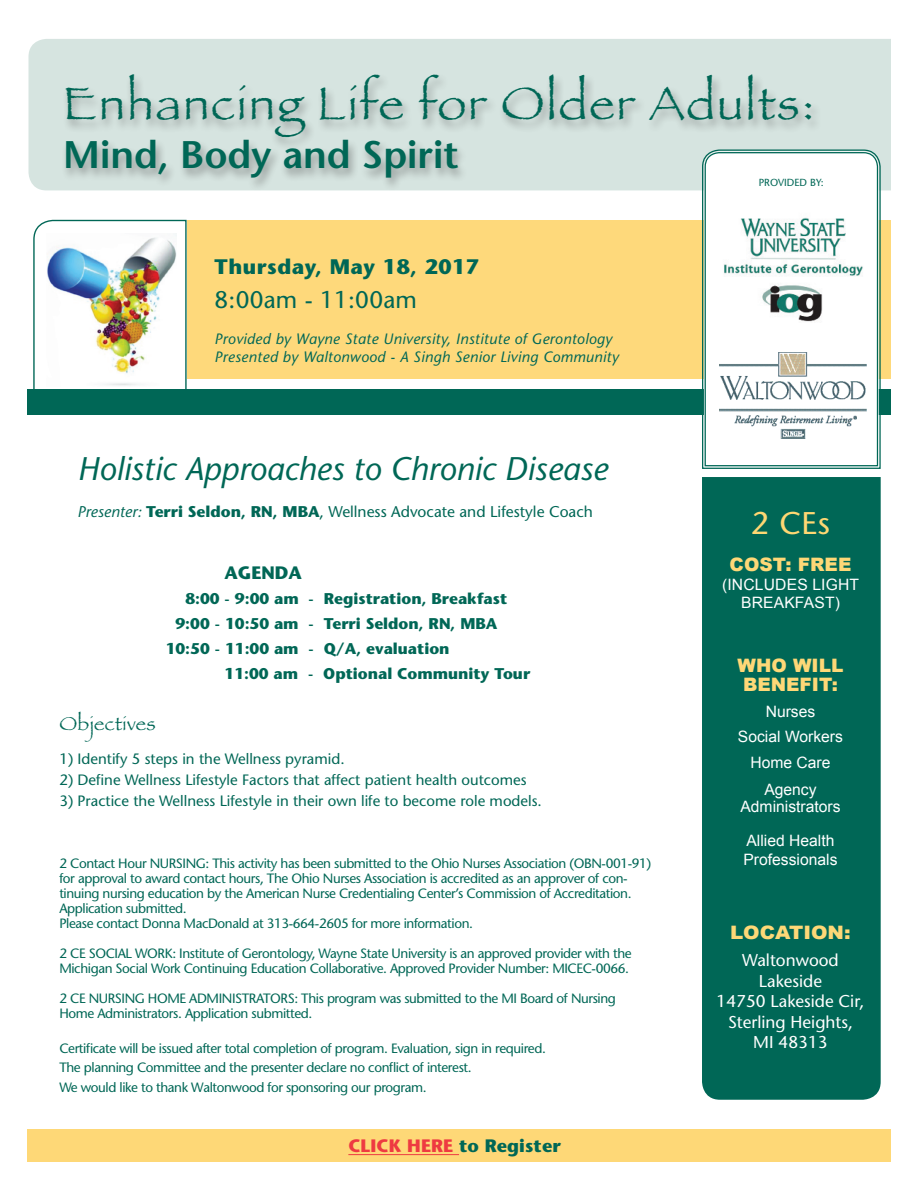
<style>
.page{position:relative;width:918px;height:1188px;background:#fff}
.page>*{position:absolute;margin:0;border:0;box-sizing:border-box;transform-origin:0 0}
.t1{font:47.55px "Papyrus";letter-spacing:.04em;color:#006756}
.t2{font:600 38.4px "Stone Sans";color:#006756}
.t3{font:italic 32.7px "Stone Sans";color:#006756}
.t4{font:31.35px "Stone Sans";color:#fed773}
.t5{font:24px "Stone Sans";letter-spacing:.01em;color:#006756}
.t6{font:700 21px "Stone Sans";letter-spacing:.025em;color:#006756}
.t7{font:19.5px "Papyrus";letter-spacing:.02em;color:#006756}
.t8{font:900 18.45px/18.5px "Arial";color:#fed877}
.t9{font:900 18.45px "Arial";color:#fed877;scale:1.07 1}
.t10{font:700 18px "Stone Sans";letter-spacing:.005em;color:#006756}
.t11{font:17.1px/20.5px "Stone Sans";color:#fff;text-align:center}
.t12{font:700 15.6px "Stone Sans";color:#006756}
.t13{font:15.6px/18.5px "Arial";color:#fff;text-align:center}
.t14{font:15.6px "Stone Sans";color:#006756}
.t15{font:15px "Stone Sans";color:#006756}
.t16{font:italic 15px/18px "Stone Sans";letter-spacing:.02em;color:#006756}
.t17{font:13.5px/15px "Stone Sans";letter-spacing:-.03em;color:#006756}
.t18{font:10.2px "Stone Sans";color:#006756}
.s1{font-style:italic}
.s2{font-weight:700}
.s3{color:#ee3a41}
</style>
<div class="page">
<img style="left:33px;top:219px;width:154px;height:170px">
<div style="left:27px;top:389px;width:864px;height:26px;background:#006756"></div>
<div style="left:188px;top:220px;width:703px;height:158px;background:#fed97b"></div>
<div style="left:702px;top:477px;width:179px;height:623px;background:#006756"></div>
<div style="left:28px;top:39px;width:863px;height:151px;background:#d6e4e0"></div>
<div style="left:62px;top:73px;width:760px;height:119px;background:#231f20;opacity:.39"></div>
<div style="left:27px;top:1129px;width:864px;height:32px;background:#fed877"></div>
<svg style="left:701px;top:149px;width:180px;height:320px"></svg>
<svg style="left:704px;top:151px;width:175px;height:316px"></svg>
<img style="left:719px;top:207px;width:144px;height:115px">
<hr style="left:348px;top:1154px;width:111px;height:1px;background:#ee3a41">
<img style="left:719px;top:352px;width:147px;height:87px">
<h1 class="t1" style="left:63px;top:75px;width:754px">Enhancing Life for Older Adults:</h1>
<h2 class="t2" style="left:63px;top:131px;width:397px">Mind, Body and Spirit</h2>
<p class="t18" style="left:759px;top:176px;width:13px">Provided</p>
<p class="t18" style="left:810px;top:176px;width:15px">by:</p>
<h3 class="t6" style="left:215px;top:253px;width:266px">Thursday, May 18, 2017</h3>
<h3 class="t5" style="left:215px;top:285px;width:204px">8:00am - 11:00am</h3>
<p class="t16" style="left:215px;top:330px;width:406px">Provided by Wayne State University, Institute of Gerontology<br>Presented by Waltonwood - A Singh Senior Living Community</p>
<h3 class="t3" style="left:77px;top:448px;width:532px">Holistic Approaches to Chronic Disease</h3>
<p class="t14" style="left:77px;top:502px;width:517px"><span class="s1">Presenter:</span> <span class="s2">Terri Seldon, RN, MBA</span>, Wellness Advocate and Lifestyle Coach</p>
<h3 class="t7" style="left:59px;top:712px;width:98px">Objectives</h3>
<h3 class="t10" style="left:225px;top:562px;width:79px">AGENDA</h3>
<p class="t12" style="left:185px;top:589px;width:323px">8:00 - 9:00 am - Registration, Breakfast</p>
<p class="t12" style="left:176px;top:614px;width:323px">9:00 - 10:50 am - Terri Seldon, RN, MBA</p>
<p class="t12" style="left:166px;top:639px;width:285px">10:50 - 11:00 am - Q/A, evaluation</p>
<p class="t12" style="left:225px;top:664px;width:307px">11:00 am - Optional Community Tour</p>
<p class="t15" style="left:59px;top:750px;width:287px">1) Identify 5 steps in the Wellness pyramid.</p>
<p class="t15" style="left:59px;top:771px;width:469px">2) Define Wellness Lifestyle Factors that affect patient health outcomes</p>
<p class="t15" style="left:59px;top:792px;width:484px">3) Practice the Wellness Lifestyle in their own life to become role models.</p>
<p class="t17" style="left:59px;top:856px;width:593px">2 Contact Hour NURSING: This activity has been submitted to the Ohio Nurses Association (OBN-001-91) for approval to award contact hours, The Ohio Nurses Association is accredited as an approver of con&shy;tinuing nursing education by the American Nurse Credentialing Center’s Commission of Accreditation.<br>Application submitted.<br>Please contact Donna MacDonald at 313-664-2605 for more information.</p>
<p class="t17" style="left:59px;top:946px;width:574px">2 CE SOCIAL WORK: Institute of Gerontology, Wayne State University is an approved provider with the<br>Michigan Social Work Continuing Education Collaborative. Approved Provider Number: MICEC-0066.</p>
<p class="t17" style="left:59px;top:991px;width:558px">2 CE NURSING HOME ADMINISTRATORS: This program was submitted to the MI Board of Nursing<br>Home Administrators. Application submitted.</p>
<p class="t17" style="left:59px;top:1038px;width:488px;line-height:19.5px">Certificate will be issued after total completion of program. Evaluation, sign in required.<br>The planning Committee and the presenter declare no conflict of interest.<br>We would like to thank Waltonwood for sponsoring our program.</p>
<h3 class="t10" style="left:348px;top:1135px;width:214px"><span class="s3">CLICK HERE</span> to Register</h3>
<h3 class="t4" style="left:751px;top:504px;width:80px">2 CEs</h3>
<h3 class="t8" style="left:730px;top:555px;width:123px">COST: FREE</h3>
<p class="t13" style="left:722px;top:575px;width:139px">(Includes Light<br>Breakfast)</p>
<h3 class="t8" style="left:738px;top:656px;width:107px">WHO WILL<br>BENEFIT:</h3>
<p class="t13" style="left:738px;top:698px;width:107px;line-height:25.7px">N urses<br>Social Workers<br>Home Care</p>
<p class="t13" style="left:740px;top:781px;width:102px;line-height:17.1px">Agency<br>Administrators</p>
<p class="t13" style="left:743px;top:832px;width:96px;text-align:left">Allied Health<br>Professionals</p>
<h3 class="t9" style="left:730px;top:919px;width:15px">LOC</h3>
<h3 class="t9" style="left:775px;top:919px;width:72px">ATION:</h3>
<p class="t11" style="left:717px;top:950px;width:149px">Waltonwood<br>Lakeside<br>14750 Lakeside Cir,<br>Sterling Heights,<br>MI 48313</p>
</div>
